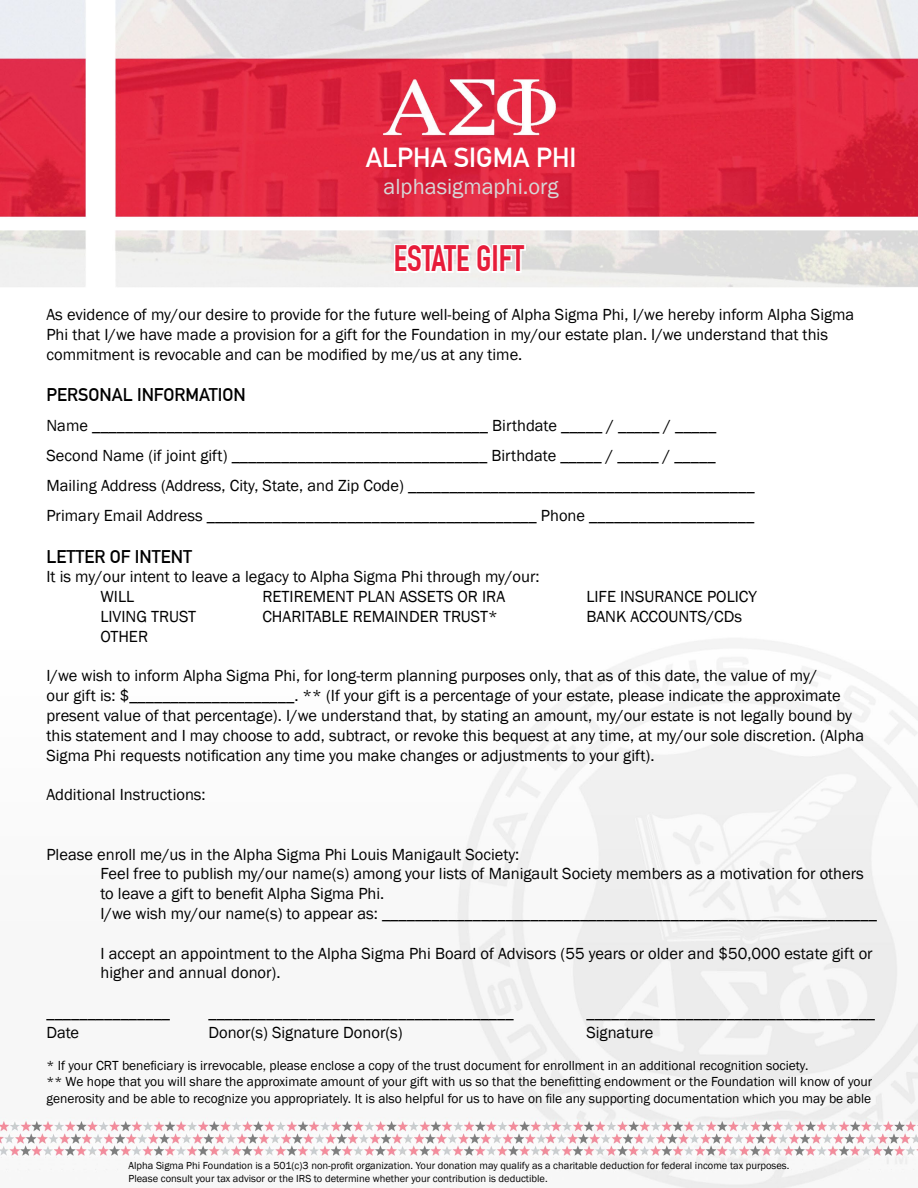
<style>
.page{position:relative;width:918px;height:1188px;background:#fff}
.page>*{position:absolute;margin:0;border:0;box-sizing:border-box;transform-origin:0 0}
.t1{font:700 36px "DIN Condensed";color:#e71c39}
.t2{font:700 27px "DIN Alternate";color:#fff}
.t3{font:22.5px "Franklin Gothic";color:#d7d7d7}
.t4{font:700 18px "DIN Alternate";color:#000}
.t5{font:16.5px/19.8px "Franklin Gothic";color:#000}
.t6{font:13.5px/16.2px "Franklin Gothic";color:#000}
.t7{font:10.5px/12.6px "Franklin Gothic";color:#000}
</style>
<div class="page">
<img style="left:0;top:0;width:918px;height:1188px">
<svg style="left:392px;top:222px;width:135px;height:53px"></svg>
<h2 class="t2" style="left:366px;top:137px;width:212px">ALPHA SIGMA PHI</h2>
<h3 class="t3" style="left:384px;top:172px;width:177px">alphasigmaphi.org</h3>
<h1 class="t1" style="left:394px;top:238px;width:132px">ESTATE GIFT</h1>
<p class="t5" style="left:46px;top:305px;width:809px">As evidence of my/our desire to provide for the future well-being of Alpha Sigma Phi, I/we hereby inform Alpha Sigma<br>Phi that I/we have made a provision for a gift for the Foundation in my/our estate plan. I/we understand that this commitment is revocable and can be modified by me/us at any time.</p>
<p class="t4" style="left:46px;top:381px;width:201px">PERSONAL INFORMATION</p>
<p class="t5" style="left:46px;top:411px;width:710px;line-height:30px">Name ________________________________________________ Birthdate _____ / _____ / _____ Second Name (if joint gift) _______________________________ Birthdate _____ / _____ / _____ Mailing Address (Address, City, State, and Zip Code) __________________________________________ Primary Email Address ________________________________________ Phone ____________________</p>
<p class="t4" style="left:46px;top:543px;width:147px">LETTER OF INTENT</p>
<p class="t5" style="left:100px;top:567px;width:441px;text-indent:-54px">It is my/our intent to leave a legacy to Alpha Sigma Phi through my/our:<br>WILL</p>
<p class="t5" style="left:262px;top:587px;width:244px">RETIREMENT PLAN ASSETS OR IRA</p>
<p class="t5" style="left:586px;top:587px;width:172px">LIFE INSURANCE POLICY</p>
<p class="t5" style="left:100px;top:607px;width:97px">LIVING TRUST</p>
<p class="t5" style="left:262px;top:607px;width:237px">CHARITABLE REMAINDER TRUST*</p>
<p class="t5" style="left:586px;top:607px;width:157px">BANK ACCOUNTS/CDs</p>
<p class="t5" style="left:100px;top:627px;width:49px">OTHER</p>
<p class="t5" style="left:46px;top:666px;width:819px">I/we wish to inform Alpha Sigma Phi, for long-term planning purposes only, that as of this date, the value of my/<br>our gift is: $____________________. ** (If your gift is a percentage of your estate, please indicate the approximate present value of that percentage). I/we understand that, by stating an amount, my/our estate is not legally bound by this statement and I may choose to add, subtract, or revoke this bequest at any time, at my/our sole discretion. (Alpha Sigma Phi requests notification any time you make changes or adjustments to your gift).</p>
<p class="t5" style="left:46px;top:785px;width:161px">Additional Instructions:</p>
<p class="t5" style="left:100px;top:845px;width:778px;text-indent:-54px">Please enroll me/us in the Alpha Sigma Phi Louis Manigault Society:<br>Feel free to publish my/our name(s) among your lists of Manigault Society members as a motivation for others to leave a gift to benefit Alpha Sigma Phi.<br>I/we wish my/our name(s) to appear as: ____________________________________________________________</p>
<p class="t5" style="left:100px;top:944px;width:774px">I accept an appointment to the Alpha Sigma Phi Board of Advisors (55 years or older and $50,000 estate gift or higher and annual donor).</p>
<p class="t5" style="left:46px;top:1003px;width:125px">_______________</p>
<p class="t5" style="left:208px;top:1003px;width:307px">_____________________________________</p>
<p class="t5" style="left:586px;top:1003px;width:290px">___________________________________</p>
<p class="t5" style="left:46px;top:1023px;width:34px">Date</p>
<p class="t5" style="left:208px;top:1023px;width:196px">Donor(s) Signature Donor(s)</p>
<p class="t5" style="left:586px;top:1023px;width:69px">Signature</p>
<p class="t6" style="left:46px;top:1058px;width:827px">* If your CRT beneficiary is irrevocable, please enclose a copy of the trust document for enrollment in an additional recognition society.<br>** We hope that you will share the approximate amount of your gift with us so that the benefitting endowment or the Foundation will know of your generosity and be able to recognize you appropriately. It is also helpful for us to have on file any supporting documentation which you may be able</p>
<p class="t7" style="left:129px;top:1160px;width:662px">Alpha Sigma Phi Foundation is a 501(c)3 non-profit organization. Your donation may qualify as a charitable deduction for federal income tax purposes.<br>Please consult your tax advisor or the IRS to determine whether your contribution is deductible.</p>
</div>
